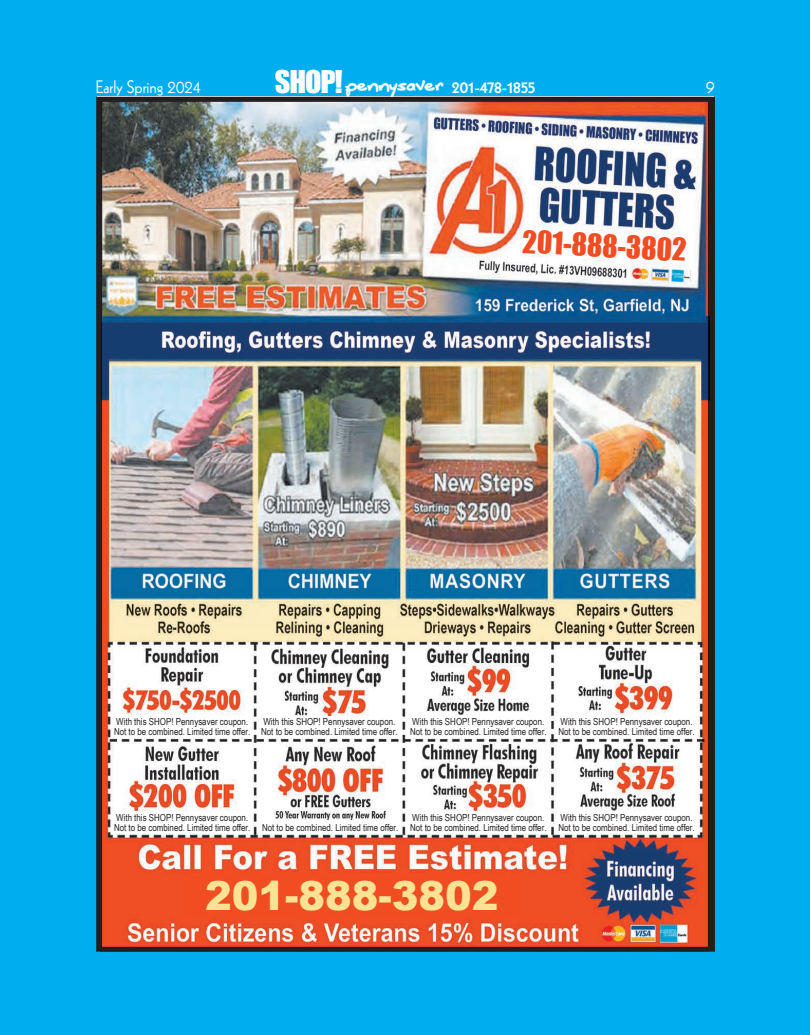
<style>
.page{position:relative;width:810px;height:1035px;background:#00aeef}
.page>*{position:absolute;margin:0;border:0;box-sizing:border-box;transform-origin:0 0}
.t1{font:900 40px "Arial";color:#fce393}
.t2{font:28.75px "Impact";color:#f04d23}
.t3{font:800 17.5px "Kabel";color:#fff}
.t4{font:17.5px "Kabel";color:#fff}
.t5{font:9.75px/10px "Arial Narrow";color:#231f20}
.s1{font-family:"Impact";font-weight:400;font-size:28.75px}
</style>
<div class="page">
<img style="left:102px;top:103px;width:607px;height:843px">
<div style="left:96px;top:97px;width:619px;height:855px;border:5px solid #231f20"></div>
<div style="left:112px;top:715px;width:141px;height:23px;background:#fff"></div>
<div style="left:408px;top:715px;width:141px;height:23px;background:#fff"></div>
<div style="left:408px;top:811px;width:141px;height:23px;background:#fff"></div>
<div style="left:112px;top:811px;width:141px;height:23px;background:#fff"></div>
<div style="left:260px;top:821px;width:141px;height:13px;background:#fff"></div>
<div style="left:556px;top:715px;width:141px;height:23px;background:#fff"></div>
<div style="left:556px;top:811px;width:141px;height:23px;background:#fff"></div>
<div style="left:259px;top:716px;width:141px;height:22px;background:#fff"></div>
<div style="left:185px;top:875px;width:334px;height:42px;background:#f04d23"></div>
<div style="left:522px;top:227px;width:165px;height:37px;background:#fff"></div>
<h3 class="t4" style="left:96px;top:77px;width:107px">Early Spring 2024</h3>
<h3 class="t3" style="left:275px;top:77px;width:262px"><span class="s1">SHOP!</span> <sup>pennysaver</sup> 201-478-1855</h3>
<h3 class="t4" style="left:706px;top:77px;width:10px">9</h3>
<h2 class="t2" style="left:524px;top:219px;width:166px;rotate:3deg">201-888-3802</h2>
<p class="t5" style="left:114px;top:716px;width:138px">With this SHOP! Pennysaver coupon.<br>Not to be combined. Limited time offer.</p>
<p class="t5" style="left:410px;top:716px;width:138px">With this SHOP! Pennysaver coupon.<br>Not to be combined. Limited time offer.</p>
<p class="t5" style="left:261px;top:717px;width:138px">With this SHOP! Pennysaver coupon.<br>Not to be combined. Limited time offer.</p>
<p class="t5" style="left:558px;top:716px;width:138px">With this SHOP! Pennysaver coupon.<br>Not to be combined. Limited time offer.</p>
<p class="t5" style="left:114px;top:812px;width:286px">With this SHOP! Pennysaver coupon.<br>Not to be combined. Limited time offer. Not to be combined. Limited time offer.</p>
<p class="t5" style="left:410px;top:812px;width:138px">With this SHOP! Pennysaver coupon.<br>Not to be combined. Limited time offer.</p>
<p class="t5" style="left:558px;top:812px;width:138px">With this SHOP! Pennysaver coupon.<br>Not to be combined. Limited time offer.</p>
<h1 class="t1" style="left:205px;top:867px;width:295px">201-888-3802</h1>
</div>
